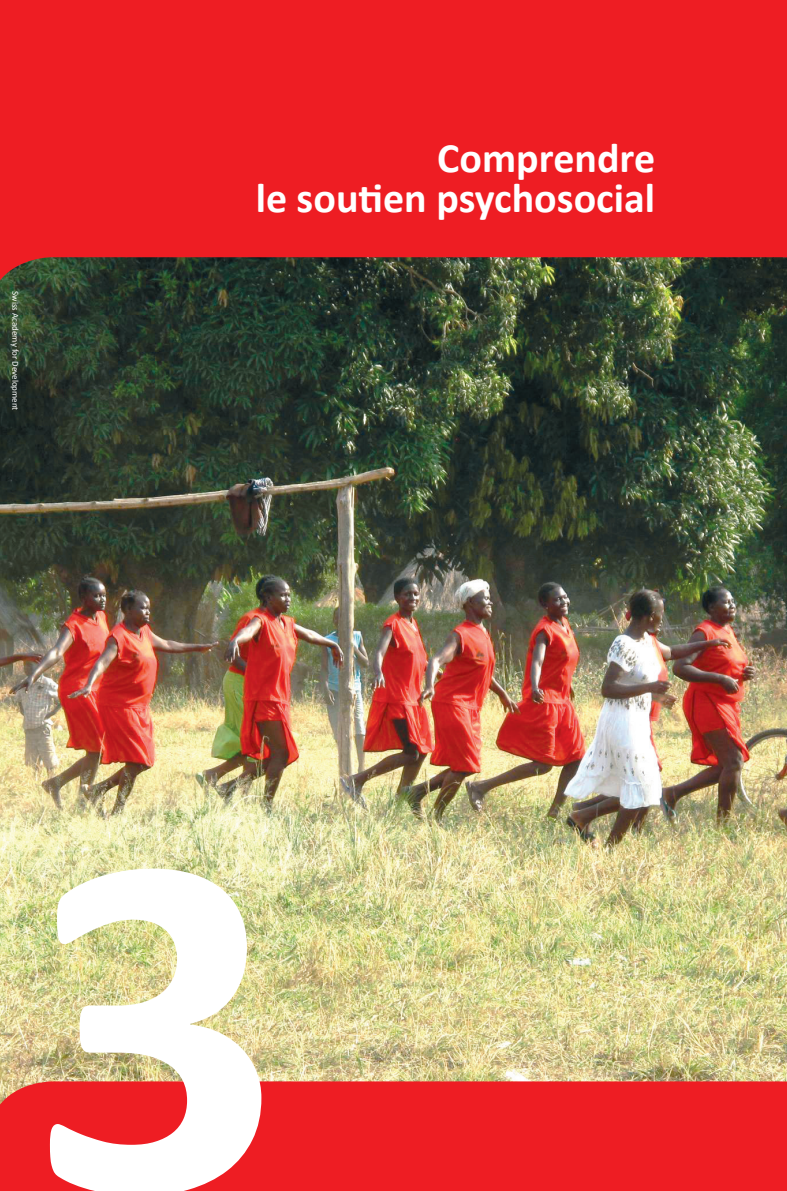
<style>
.page{position:relative;width:787px;height:1191px;background:#fff}
.page>*{position:absolute;margin:0;border:0;box-sizing:border-box;transform-origin:0 0}
.t1{font:700 500.4px "Calibri";color:#fff}
.t2{font:700 42px/40.5px "Calibri";color:#fff;text-align:right}
.t3{font:700 10.5px "Calibri";color:#fff}
.t4{font:9px "Calibri";color:#fff}
</style>
<div class="page">
<div style="left:0;top:0;width:787px;height:297px;background:#ee1d23"></div>
<img style="left:0;top:257px;width:787px;height:824px">
<div style="left:0;top:1081px;width:787px;height:110px;background:#ee1d23"></div>
<p class="t4" style="left:21px;top:291px;width:120px;rotate:90deg">Swiss Academy for Development</p>
<p class="t2" style="left:256px;top:138px;width:401px">Comprendre<br>le soutien psychosocial</p>
<h1 class="t1" style="left:29px;top:704px;width:255px">3</h1>
<p class="t3" style="left:47px;top:1147px;width:12px">24</p>
</div>
